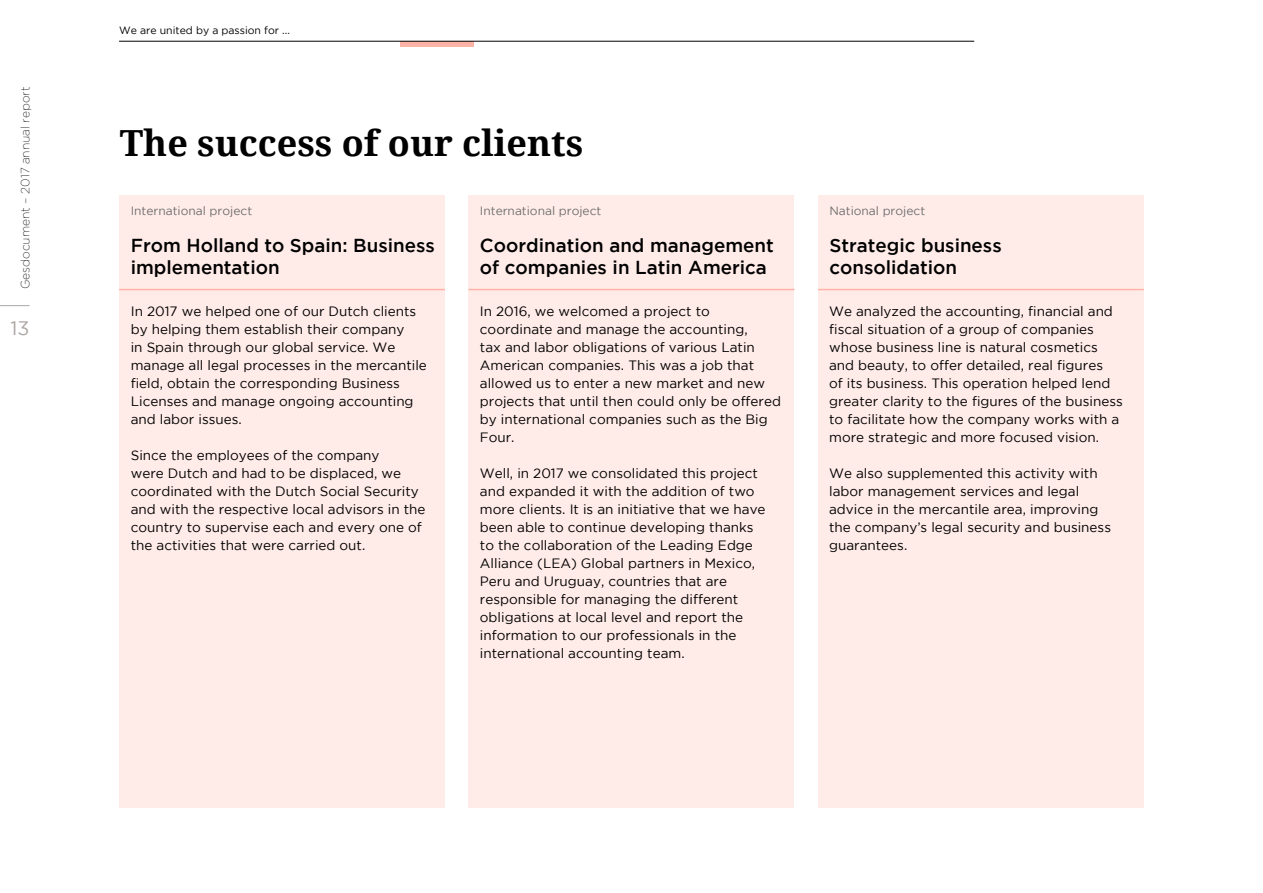
<style>
.page{position:relative;width:1263px;height:893px;background:#fff}
.page>*{position:absolute;margin:0;border:0;box-sizing:border-box;transform-origin:0 0}
.t1{font:700 36px "Noto Serif";color:#000}
.t2{font:19.5px "Gotham";color:#aba7a5}
.t3{font:500 18.75px/22.5px "Gotham";color:#000}
.t4{font:13.5px/18px "Gotham";color:#000}
.t5{font:12px "Gotham";color:#706f6f}
.t6{font:200 12px "Gotham";color:#000}
.t7{font:10.5px "Gotham";color:#000}
</style>
<div class="page">
<hr style="left:0;top:305px;width:30px;height:1px;background:#aba7a5">
<div style="left:401px;top:42px;width:73px;height:5px;background:#ffb3a6"></div>
<div style="left:119px;top:195px;width:326px;height:613px;background:#ffece9"></div>
<div style="left:468px;top:195px;width:326px;height:613px;background:#ffece9"></div>
<div style="left:818px;top:195px;width:326px;height:613px;background:#ffece9"></div>
<hr style="left:119px;top:289px;width:326px;height:1px;background:#ffb3a6">
<hr style="left:468px;top:289px;width:326px;height:1px;background:#ffb3a6">
<hr style="left:818px;top:289px;width:326px;height:1px;background:#ffb3a6">
<hr style="left:119px;top:41px;width:855px;height:1px;background:#000">
<p class="t6" style="left:19px;top:289px;width:204px;rotate:-90deg">Gesdocument – 2017 annual report</p>
<h2 class="t2" style="left:11px;top:318px;width:20px">13</h2>
<p class="t7" style="left:119px;top:24px;width:172px">We are united by a passion for ...</p>
<h1 class="t1" style="left:120px;top:117px;width:465px">The success of our clients</h1>
<p class="t5" style="left:131px;top:204px;width:123px">International project</p>
<p class="t5" style="left:480px;top:204px;width:123px">International project</p>
<p class="t5" style="left:829px;top:204px;width:97px">National project</p>
<h3 class="t3" style="left:131px;top:233px;width:306px">From Holland to Spain: Business implementation</h3>
<h3 class="t3" style="left:480px;top:233px;width:295px">Coordination and management of companies in Latin America</h3>
<h3 class="t3" style="left:829px;top:233px;width:174px">Strategic business consolidation</h3>
<p class="t4" style="left:131px;top:302px;width:298px">In 2017 we helped one of our Dutch clients by helping them establish their company<br>in Spain through our global service. We manage all legal processes in the mercantile field, obtain the corresponding Business Licenses and manage ongoing accounting and labor issues.</p>
<p class="t4" style="left:131px;top:446px;width:296px">Since the employees of the company<br>were Dutch and had to be displaced, we coordinated with the Dutch Social Security and with the respective local advisors in the country to supervise each and every one of the activities that were carried out.</p>
<p class="t4" style="left:480px;top:302px;width:303px">In 2016, we welcomed a project to coordinate and manage the accounting,<br>tax and labor obligations of various Latin American companies. This was a job that allowed us to enter a new market and new projects that until then could only be offered by international companies such as the Big Four.</p>
<p class="t4" style="left:480px;top:464px;width:287px">Well, in 2017 we consolidated this project and expanded it with the addition of two more clients. It is an initiative that we have been able to continue developing thanks to the collaboration of the Leading Edge Alliance (LEA) Global partners in Mexico, Peru and Uruguay, countries that are responsible for managing the different obligations at local level and report the information to our professionals in the international accounting team.</p>
<p class="t4" style="left:829px;top:302px;width:295px">We analyzed the accounting, financial and fiscal situation of a group of companies whose business line is natural cosmetics and beauty, to offer detailed, real figures<br>of its business. This operation helped lend greater clarity to the figures of the business to facilitate how the company works with a more strategic and more focused vision.</p>
<p class="t4" style="left:829px;top:464px;width:283px">We also supplemented this activity with labor management services and legal advice in the mercantile area, improving the company’s legal security and business guarantees.</p>
</div>
